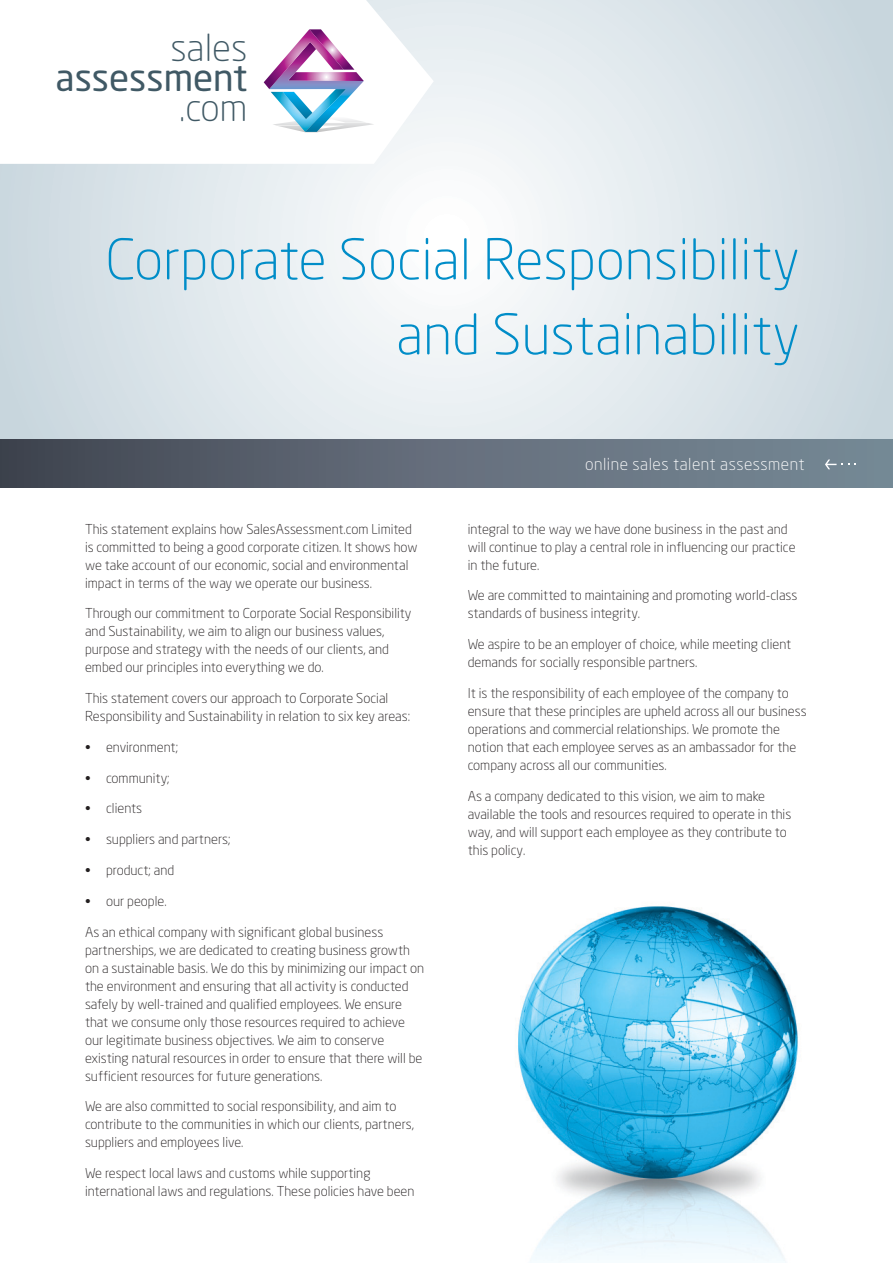
<style>
.page{position:relative;width:893px;height:1263px;background:#fff}
.page>*{position:absolute;margin:0;border:0;box-sizing:border-box;transform-origin:0 0}
.t1{font:300 55.5px/75px "Neo Sans";color:#008dc8;text-align:right}
.t2{font:36.9px "Neo Sans";color:#405965}
.t3{font:300 36.9px "Neo Sans";color:#405965}
.t4{font:300 16.35px "Neo Sans";letter-spacing:.03em;color:#fff}
.body_text{font:300 13.5px/18px "Neo Sans";color:#231f20}
</style>
<div class="page">
<img style="left:518px;top:906px;width:280px;height:355px">
<svg style="left:0;top:0;width:893px;height:439px"></svg>
<svg style="left:0;top:0;width:434px;height:164px"></svg>
<svg style="left:264px;top:29px;width:110px;height:103px"></svg>
<div style="left:0;top:439px;width:893px;height:49px;background:linear-gradient(to right,#444854,#7b8e9b)"></div>
<svg style="left:825px;top:459px;width:11px;height:10px"></svg>
<svg style="left:842px;top:464px;width:14px;height:1px"></svg>
<p class="t3" style="left:170px;top:25px;width:78px">sales</p>
<p class="t2" style="left:56px;top:55px;width:193px">assessment</p>
<p class="t3" style="left:179px;top:86px;width:70px">.com</p>
<p class="t1" style="left:105px;top:221px;width:695px">Corporate Social Responsibility and Sustainability</p>
<p class="body_text" style="left:85px;top:520px;width:334px">This statement explains how SalesAssessment.com Limited is committed to being a good corporate citizen. It shows how we take account of our economic, social and environmental impact in terms of the way we operate our business.</p>
<p class="body_text" style="left:85px;top:604px;width:328px">Through our commitment to Corporate Social Responsibility and Sustainability, we aim to align our business values, purpose and strategy with the needs of our clients, and embed our principles into everything we do.</p>
<p class="body_text" style="left:85px;top:689px;width:327px">This statement covers our approach to Corporate Social<br>Responsibility and Sustainability in relation to six key areas:</p>
<p class="body_text" style="left:85px;top:738px;width:95px">• environment;</p>
<p class="body_text" style="left:85px;top:769px;width:86px">• community;</p>
<p class="body_text" style="left:85px;top:799px;width:59px">• clients</p>
<p class="body_text" style="left:85px;top:830px;width:147px">• suppliers and partners;</p>
<p class="body_text" style="left:85px;top:861px;width:91px">• product; and</p>
<p class="body_text" style="left:85px;top:892px;width:83px">• our people.</p>
<p class="body_text" style="left:85px;top:922px;width:341px">As an ethical company with significant global business partnerships, we are dedicated to creating business growth on a sustainable basis. We do this by minimizing our impact on the environment and ensuring that all activity is conducted safely by well-trained and qualified employees. We ensure that we consume only those resources required to achieve our legitimate business objectives. We aim to conserve existing natural resources in order to ensure that there will be sufficient resources for future generations.</p>
<p class="body_text" style="left:85px;top:1097px;width:330px">We are also committed to social responsibility, and aim to contribute to the communities in which our clients, partners, suppliers and employees live.</p>
<p class="body_text" style="left:85px;top:1164px;width:331px">We respect local laws and customs while supporting international laws and regulations. These policies have been</p>
<p class="t4" style="left:585px;top:454px;width:221px">online sales talent assessment</p>
<p class="body_text" style="left:468px;top:520px;width:329px">integral to the way we have done business in the past and will continue to play a central role in influencing our practice in the future.</p>
<p class="body_text" style="left:468px;top:586px;width:331px">We are committed to maintaining and promoting world-class standards of business integrity.</p>
<p class="body_text" style="left:468px;top:635px;width:325px">We aspire to be an employer of choice, while meeting client demands for socially responsible partners.</p>
<p class="body_text" style="left:468px;top:684px;width:340px">It is the responsibility of each employee of the company to ensure that these principles are upheld across all our business operations and commercial relationships. We promote the notion that each employee serves as an ambassador for the company across all our communities.</p>
<p class="body_text" style="left:468px;top:787px;width:325px">As a company dedicated to this vision, we aim to make available the tools and resources required to operate in this way, and will support each employee as they contribute to this policy.</p>
</div>
